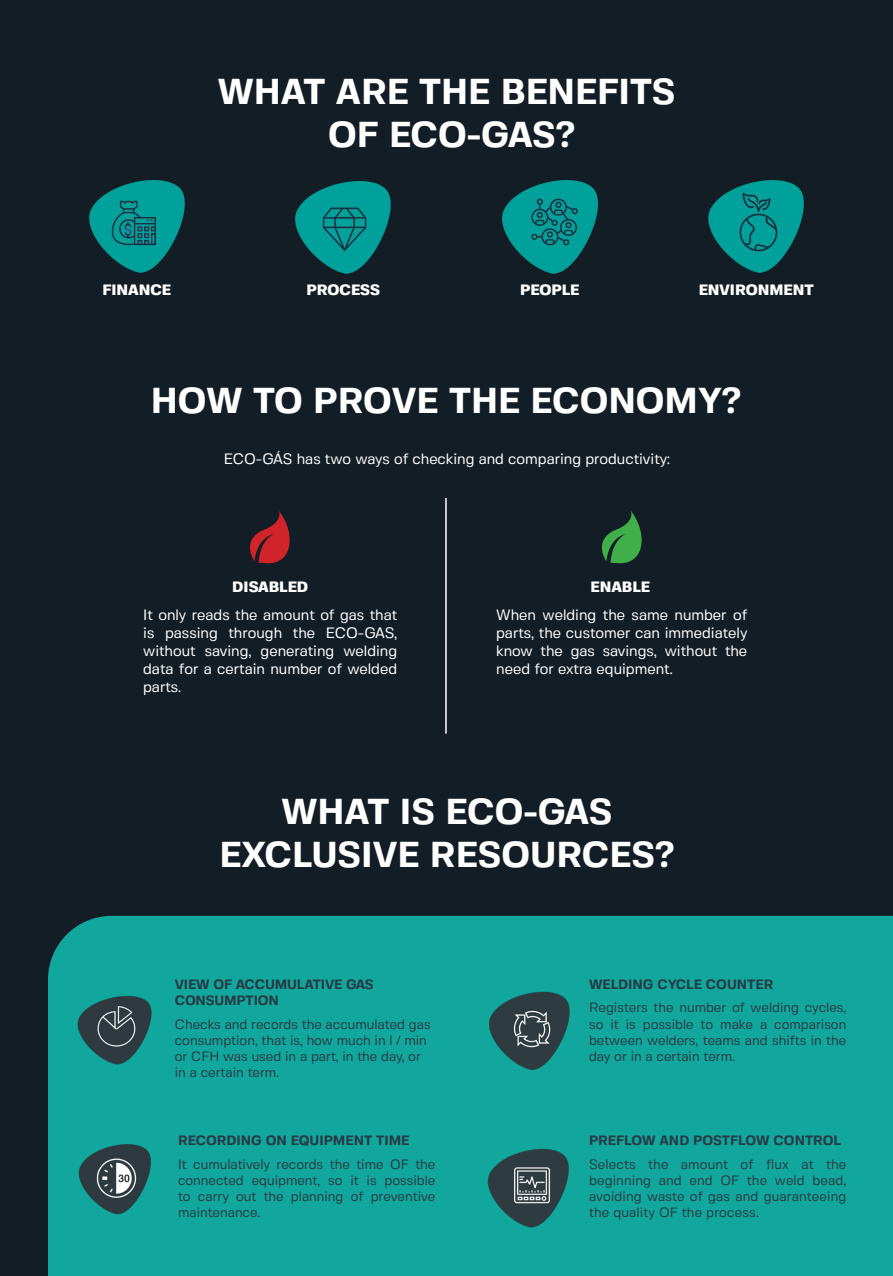
<style>
.page{position:relative;width:893px;height:1276px;background:#131d25}
.page>*{position:absolute;margin:0;border:0;box-sizing:border-box;transform-origin:0 0}
.t1{font:700 36px "Fivo Sans";color:#fff}
.t2{font:15px/18px "Fivo Sans";color:#fff;text-align:justify}
.t3{font:800 15px "Fivo Sans";color:#fff}
.t4{font:13.5px/16.2px "Fivo Sans";color:#273b46;text-align:justify}
.t5{font:700 13.5px/16.2px "Fivo Sans";color:#273b46}
</style>
<div class="page">
<div style="left:48px;top:916px;width:845px;height:360px;background:#12a79d"></div>
<img style="left:62px;top:978px;width:106px;height:103px">
<img style="left:469px;top:971px;width:120px;height:115px">
<img style="left:63px;top:1128px;width:105px;height:100px">
<img style="left:468px;top:1127px;width:121px;height:116px">
<svg style="left:601px;top:511px;width:41px;height:52px"></svg>
<svg style="left:249px;top:511px;width:41px;height:52px"></svg>
<hr style="left:445px;top:498px;width:2px;height:235px;background:#fff">
<img style="left:89px;top:181px;width:95px;height:92px">
<img style="left:502px;top:181px;width:95px;height:92px">
<img style="left:296px;top:181px;width:95px;height:92px">
<img style="left:709px;top:181px;width:95px;height:92px">
<p class="t1" style="left:218px;top:69px;width:459px">WHAT ARE THE BENEFITS</p>
<p class="t1" style="left:328px;top:112px;width:248px">OF ECO-GAS?</p>
<p class="t3" style="left:102px;top:280px;width:70px">FINANCE</p>
<p class="t3" style="left:306px;top:280px;width:75px">PROCESS</p>
<p class="t3" style="left:520px;top:280px;width:61px">PEOPLE</p>
<p class="t3" style="left:699px;top:280px;width:116px">ENVIRONMENT</p>
<p class="t1" style="left:151px;top:378px;width:592px">HOW TO PROVE THE ECONOMY?</p>
<p class="t2" style="left:224px;top:449px;width:448px">ECO-GÁS has two ways of checking and comparing productivity:</p>
<p class="t3" style="left:232px;top:577px;width:77px">DISABLED</p>
<p class="t2" style="left:143px;top:605px;width:255px">It only reads the amount of gas that is passing through the ECO-GAS, without saving, generating welding data for a certain number of welded parts.</p>
<p class="t3" style="left:591px;top:577px;width:61px">ENABLE</p>
<p class="t2" style="left:496px;top:605px;width:253px">When welding the same number of parts, the customer can immediately know the gas savings, without the need for extra equipment.</p>
<p class="t1" style="left:282px;top:789px;width:332px">WHAT IS ECO-GAS</p>
<p class="t1" style="left:220px;top:832px;width:456px">EXCLUSIVE RESOURCES?</p>
<p class="t5" style="left:175px;top:976px;width:200px">VIEW OF ACCUMULATIVE GAS<br>CONSUMPTION</p>
<p class="t4" style="left:175px;top:1015px;width:257px;text-align:left">Checks and records the accumulated gas consumption, that is, how much in l / min or CFH was used in a part, in the day, or in a certain term.</p>
<p class="t5" style="left:178px;top:1132px;width:233px">RECORDING ON EQUIPMENT TIME</p>
<p class="t4" style="left:178px;top:1155px;width:259px">It cumulatively records the time OF the connected equipment, so it is possible to carry out the planning of preventive maintenance.</p>
<p class="t5" style="left:589px;top:976px;width:186px">WELDING CYCLE COUNTER</p>
<p class="t4" style="left:589px;top:999px;width:259px">Registers the number of welding cycles, so it is possible to make a comparison between welders, teams and shifts in the day or in a certain term.</p>
<p class="t5" style="left:589px;top:1132px;width:254px">PREFLOW AND POSTFLOW CONTROL</p>
<p class="t4" style="left:589px;top:1155px;width:259px">Selects the amount of flux at the beginning and end OF the weld bead, avoiding waste of gas and guaranteeing the quality OF the process.</p>
</div>
